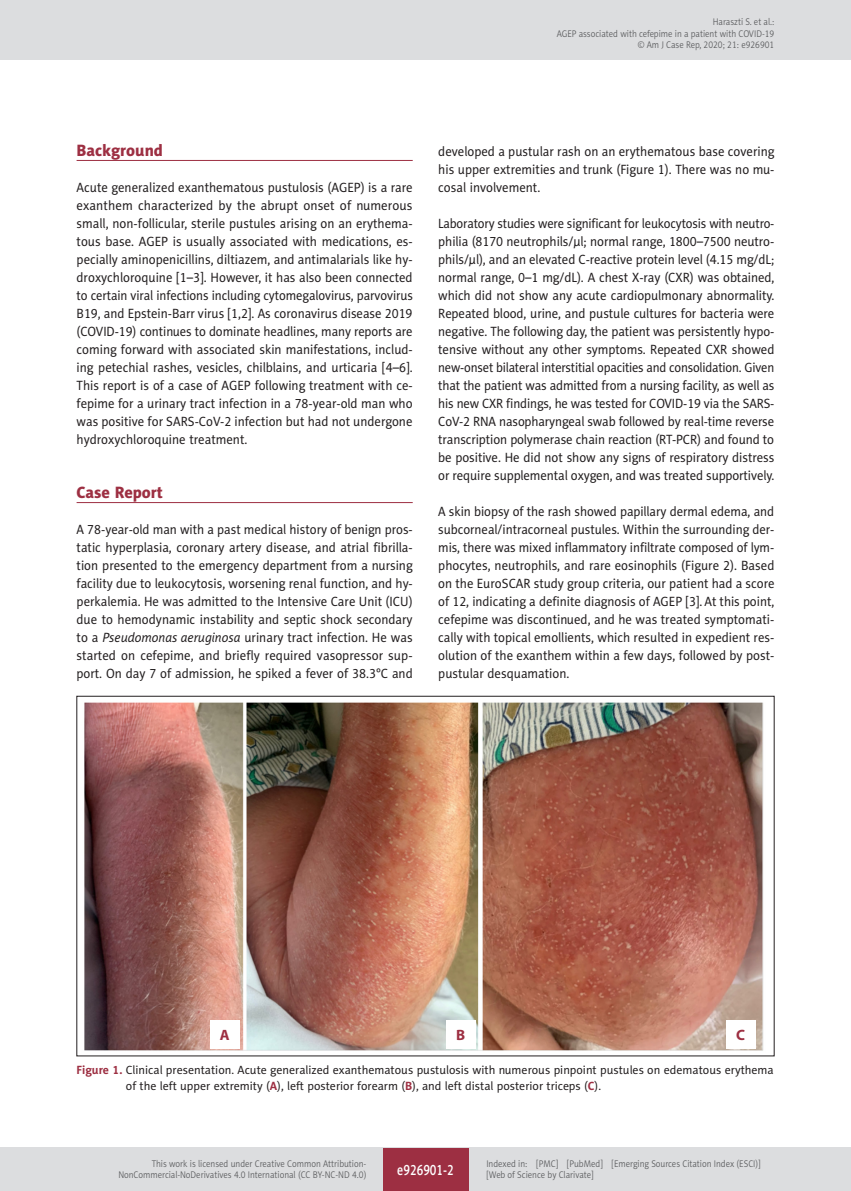
<style>
.page{position:relative;width:851px;height:1191px;background:#fff}
.page>*{position:absolute;margin:0;border:0;box-sizing:border-box;transform-origin:0 0}
.AJCR_Headline_1{font:16.5px "Naomi Sans EFN Heavy";color:#9d2f42}
.AJCR_e-PAGINA{font:15px "Naomi Sans EFN Medium";color:#fff;scale:.8 1}
.t1{font:700 15px "Myriad Pro";color:#9d2f42}
.AJCR_Body{font:13.5px/18px "Naomi Sans EFN";color:#231f20;text-align:justify;scale:.94 1}
.AJCR_Body-2{font:13.5px/18px "Naomi Sans EFN";color:#231f20;text-align:justify;scale:.95 1}
.AJCR_Body-3{font:13.5px/18px "Naomi Sans EFN";color:#231f20;text-align:justify;scale:.93 1}
.AJCR_Rycina_tytul{font:12px/15.8px "Naomi Sans EFN";color:#231f20}
.AJCR_pagina_zywa{font:9.75px/11.2px "Naomi Sans EFN Light";color:#57585a;text-align:right;scale:.9 1}
.AJCR_pagina_sygnatur{font:9.75px "Naomi Sans EFN Light";color:#57585a;scale:.9 1}
.s1{font-style:italic}
.s2{font-weight:700;color:#9d2f42}
</style>
<div class="page">
<hr style="left:77px;top:160px;width:335px;height:1px;background:#9d2f42">
<hr style="left:77px;top:502px;width:335px;height:1px;background:#9d2f42">
<img style="left:84px;top:702px;width:680px;height:349px">
<div style="left:210px;top:1020px;width:29px;height:28px;background:#fff"></div>
<div style="left:446px;top:1020px;width:29px;height:28px;background:#fff"></div>
<div style="left:725px;top:1020px;width:30px;height:28px;background:#fff"></div>
<div style="left:0;top:0;width:850px;height:60px;background:#dcdddf"></div>
<hr style="left:850px;top:0;width:1px;height:60px;background:#dcdddf">
<div style="left:0;top:1148px;width:850px;height:43px;background:#dcdddf"></div>
<div style="left:383px;top:1147px;width:85px;height:43px;background:#9d2f42"></div>
<p class="AJCR_pagina_zywa" style="left:556px;top:16px;width:243px">Haraszti S. et al.:<br>AGEP associated with cefepime in a patient with COVID-19</p>
<p class="AJCR_pagina_sygnatur" style="left:637px;top:39px;width:153px">© Am J Case Rep, 2020; 21: e926901</p>
<p class="AJCR_Headline_1" style="left:77px;top:140px;width:88px">Background</p>
<p class="AJCR_Body-2" style="left:77px;top:178px;width:355px">Acute generalized exanthematous pustulosis (AGEP) is a rare exanthem characterized by the abrupt onset of numerous small, non-follicular, sterile pustules arising on an erythema&shy;tous base. AGEP is usually associated with medications, es&shy;pecially aminopenicillins, diltiazem, and antimalarials like hy&shy;droxychloroquine [1–3]. However, it has also been connected to certain viral infections including cytomegalovirus, parvovirus B19, and Epstein-Barr virus [1,2]. As coronavirus disease 2019 (COVID-19) continues to dominate headlines, many reports are coming forward with associated skin manifestations, includ&shy;ing petechial rashes, vesicles, chilblains, and urticaria [4–6].<br>This report is of a case of AGEP following treatment with ce&shy;fepime for a urinary tract infection in a 78-year-old man who was positive for SARS-CoV-2 infection but had not undergone hydroxychloroquine treatment.</p>
<p class="AJCR_Headline_1" style="left:77px;top:482px;width:88px">Case Report</p>
<p class="AJCR_Body" style="left:77px;top:520px;width:359px">A 78-year-old man with a past medical history of benign pros&shy;tatic hyperplasia, coronary artery disease, and atrial fibrilla&shy;tion presented to the emergency department from a nursing facility due to leukocytosis, worsening renal function, and hy&shy;perkalemia. He was admitted to the Intensive Care Unit (ICU) due to hemodynamic instability and septic shock secondary to a <span class="s1">Pseudomonas aeruginosa</span> urinary tract infection. He was started on cefepime, and briefly required vasopressor sup&shy;port. On day 7 of admission, he spiked a fever of 38.3°C and</p>
<p class="AJCR_Body-2" style="left:438px;top:142px;width:355px">developed a pustular rash on an erythematous base covering his upper extremities and trunk (Figure 1). There was no mu&shy;cosal involvement.</p>
<p class="AJCR_Body-3" style="left:438px;top:214px;width:363px">Laboratory studies were significant for leukocytosis with neutro&shy;philia (8170 neutrophils/µl; normal range, 1800–7500 neutro&shy;phils/µl), and an elevated C-reactive protein level (4.15 mg/dL; normal range, 0–1 mg/dL). A chest X-ray (CXR) was obtained, which did not show any acute cardiopulmonary abnormality.<br>Repeated blood, urine, and pustule cultures for bacteria were negative. The following day, the patient was persistently hypo&shy;tensive without any other symptoms. Repeated CXR showed new-onset bilateral interstitial opacities and consolidation. Given that the patient was admitted from a nursing facility, as well as his new CXR findings, he was tested for COVID-19 via the SARS-CoV-2 RNA nasopharyngeal swab followed by real-time reverse transcription polymerase chain reaction (RT-PCR) and found to be positive. He did not show any signs of respiratory distress or require supplemental oxygen, and was treated supportively.</p>
<p class="AJCR_Body" style="left:438px;top:502px;width:359px">A skin biopsy of the rash showed papillary dermal edema, and subcorneal/intracorneal pustules. Within the surrounding der&shy;mis, there was mixed inflammatory infiltrate composed of lym&shy;phocytes, neutrophils, and rare eosinophils (Figure 2). Based on the EuroSCAR study group criteria, our patient had a score of 12, indicating a definite diagnosis of AGEP [3]. At this point, cefepime was discontinued, and he was treated symptomati&shy;cally with topical emollients, which resulted in expedient res&shy;olution of the exanthem within a few days, followed by post&shy;pustular desquamation.</p>
<p class="t1" style="left:220px;top:1025px;width:11px">A</p>
<p class="t1" style="left:456px;top:1025px;width:11px">B</p>
<p class="t1" style="left:736px;top:1025px;width:10px">C</p>
<p class="AJCR_Rycina_tytul" style="left:126px;top:1062px;width:649px;text-indent:-49px"><span class="s2">Figure 1.</span> Clinical presentation. Acute generalized exanthematous pustulosis with numerous pinpoint pustules on edematous erythema of the left upper extremity (<span class="s2">A</span>), left posterior forearm (<span class="s2">B</span>), and left distal posterior triceps (<span class="s2">C</span>).</p>
<p class="AJCR_pagina_zywa" style="left:118px;top:1158px;width:277px">This work is licensed under Creative Common Attribution-<br>NonCommercial-NoDerivatives 4.0 International (CC BY-NC-ND 4.0)</p>
<p class="AJCR_e-PAGINA" style="left:397px;top:1160px;width:72px">e926901-2</p>
<p class="AJCR_pagina_zywa" style="left:486px;top:1158px;width:306px;text-align:left">Indexed in: [PMC] [PubMed] [Emerging Sources Citation Index (ESCI)] [Web of Science by Clarivate]</p>
</div>
